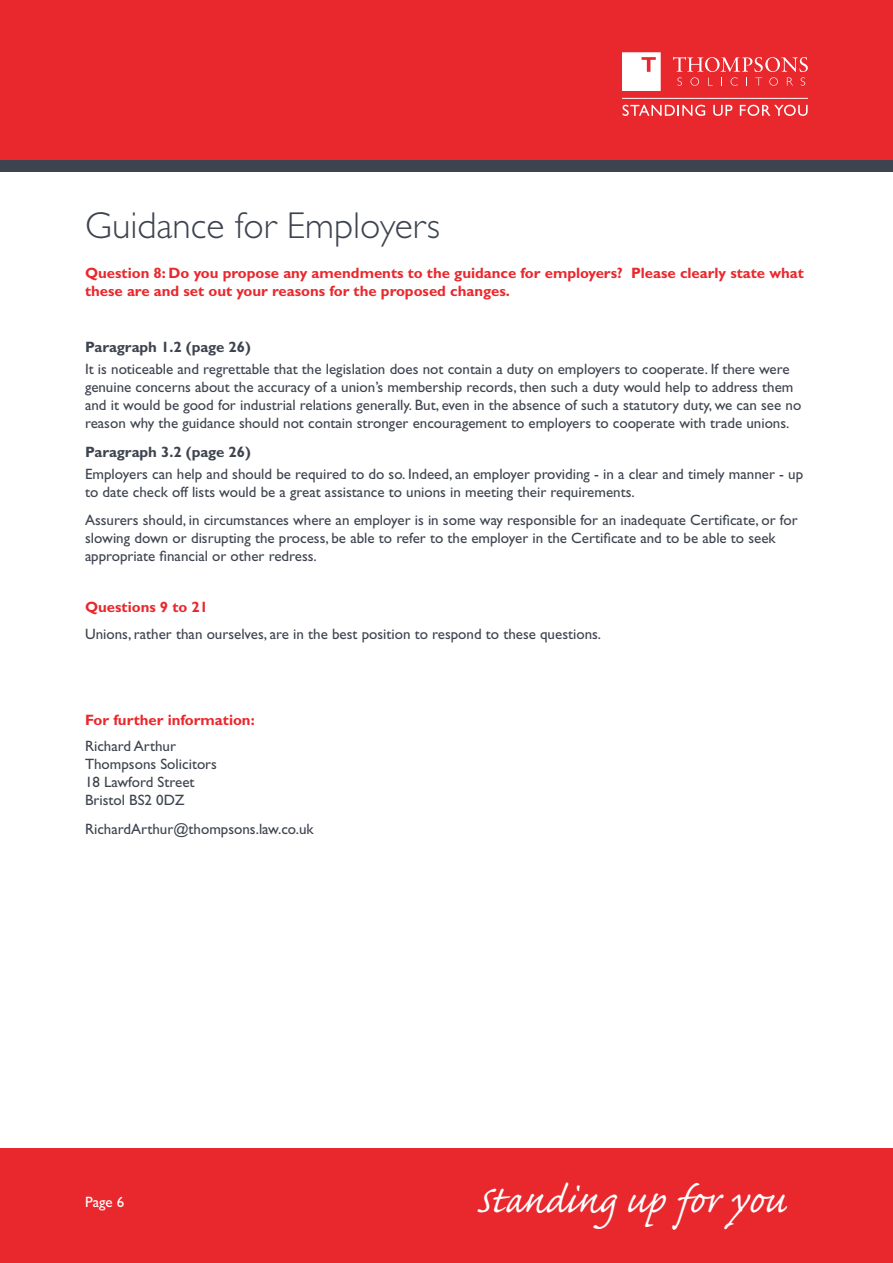
<style>
.page{position:relative;width:893px;height:1263px;background:#fff}
.page>*{position:absolute;margin:0;border:0;box-sizing:border-box;transform-origin:0 0}
.t1{font:49.5px "Caflisch Script Pro";color:#fff}
.t2{font:300 37.5px "Gill Sans Std";color:#3e444f}
.t3{font:15px/18px "Gill Sans Std";color:#3e444f}
.t4{font:700 15px/18px "Gill Sans Std";color:#e9282d}
.t5{font:700 15px "Gill Sans Std";color:#3e444f}
.t6{font:15px "Gill Sans Std";color:#fff}
</style>
<div class="page">
<div style="left:0;top:1148px;width:893px;height:115px;background:#e9282d"></div>
<div style="left:0;top:0;width:893px;height:164px;background:#e9282d"></div>
<div style="left:0;top:161px;width:893px;height:11px;background:#3e444f"></div>
<svg style="left:673px;top:57px;width:135px;height:29px"></svg>
<svg style="left:622px;top:52px;width:39px;height:39px"></svg>
<hr style="left:622px;top:98px;width:186px;height:1px;background:#fff">
<svg style="left:623px;top:105px;width:82px;height:11px"></svg>
<svg style="left:713px;top:105px;width:19px;height:11px"></svg>
<svg style="left:740px;top:105px;width:68px;height:11px"></svg>
<h2 class="t2" style="left:85px;top:211px;width:356px">Guidance for Employers</h2>
<p class="t4" style="left:85px;top:266px;width:720px">Question 8: Do you propose any amendments to the guidance for employers? Please clearly state what these are and set out your reasons for the proposed changes.</p>
<p class="t5" style="left:85px;top:341px;width:167px">Paragraph 1.2 (page 26)</p>
<p class="t3" style="left:85px;top:361px;width:718px">It is noticeable and regrettable that the legislation does not contain a duty on employers to cooperate. If there were genuine concerns about the accuracy of a union’s membership records, then such a duty would help to address them and it would be good for industrial relations generally. But, even in the absence of such a statutory duty, we can see no reason why the guidance should not contain stronger encouragement to employers to cooperate with trade unions.</p>
<p class="t5" style="left:85px;top:446px;width:167px">Paragraph 3.2 (page 26)</p>
<p class="t3" style="left:85px;top:466px;width:720px">Employers can help and should be required to do so. Indeed, an employer providing - in a clear and timely manner - up to date check off lists would be a great assistance to unions in meeting their requirements.</p>
<p class="t3" style="left:85px;top:513px;width:714px">Assurers should, in circumstances where an employer is in some way responsible for an inadequate Certificate, or for slowing down or disrupting the process, be able to refer to the employer in the Certificate and to be able to seek appropriate financial or other redress.</p>
<p class="t4" style="left:85px;top:600px;width:125px">Questions 9 to 21</p>
<p class="t3" style="left:85px;top:626px;width:518px">Unions, rather than ourselves, are in the best position to respond to these questions.</p>
<p class="t4" style="left:85px;top:712px;width:171px">For further information:</p>
<p class="t3" style="left:85px;top:738px;width:133px">Richard Arthur<br>Thompsons Solicitors<br>18 Lawford Street<br>Bristol BS2 0DZ</p>
<p class="t3" style="left:85px;top:821px;width:230px">RichardArthur@thompsons.law.co.uk</p>
<p class="t6" style="left:85px;top:1197px;width:41px">Page 6</p>
<h1 class="t1" style="left:476px;top:1165px;width:312px">Standing up for you</h1>
</div>
